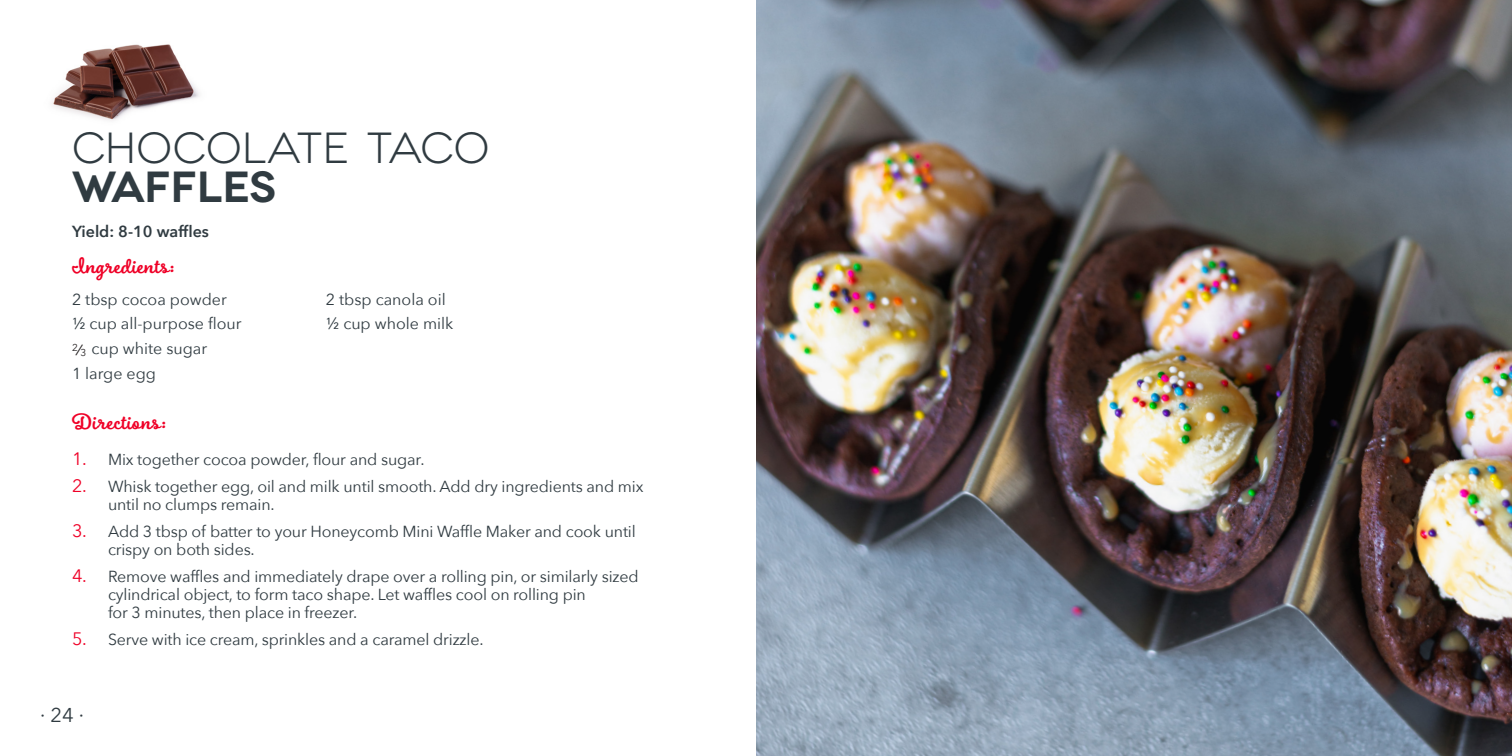
<style>
.page{position:relative;width:1512px;height:756px;background:#fff}
.page>*{position:absolute;margin:0;border:0;box-sizing:border-box;transform-origin:0 0}
.t1{font:43.6px "Novecentowide";color:#303b41}
.t2{font:600 43.6px "Novecentowide";letter-spacing:-.01em;color:#303b41}
.t3{font:700 24px "Boucherie Cursive";letter-spacing:.025em;color:#ef0027}
.t4{font:20px "Avenir Next";color:#303b41}
.Ingredients{font:16px/18px "Avenir Next";letter-spacing:-.01em;color:#303b41}
.t5{font:600 16px "Avenir Next";color:#303b41}
.t6{font:10px "Avenir Next";color:#231f20}
.s1{font-size:18px;color:#ef0027}
</style>
<div class="page">
<img style="left:52px;top:44px;width:147px;height:77px">
<img style="left:756px;top:0;width:756px;height:756px">
<p class="t1" style="left:72px;top:123px;width:419px">CHOCOLATE TACO</p>
<p class="t2" style="left:72px;top:160px;width:206px">WAFFLES</p>
<p class="t5" style="left:72px;top:218px;width:138px">Yield: 8-10 waffles</p>
<p class="t3" style="left:72px;top:250px;width:104px">Ingredients:</p>
<p class="Ingredients" style="left:72px;top:289px;width:156px">2 tbsp cocoa powder</p>
<p class="Ingredients" style="left:72px;top:314px;width:171px">½ cup all-purpose flour</p>
<p class="t6" style="left:72px;top:339px;width:7px">2</p>
<p class="t6" style="left:80px;top:344px;width:7px">3</p>
<p class="Ingredients" style="left:92px;top:339px;width:117px">cup white sugar</p>
<p class="Ingredients" style="left:72px;top:364px;width:85px">1 large egg</p>
<p class="Ingredients" style="left:326px;top:289px;width:121px">2 tbsp canola oil</p>
<p class="Ingredients" style="left:326px;top:314px;width:129px">½ cup whole milk</p>
<p class="t3" style="left:72px;top:407px;width:95px">Directions:</p>
<p class="Ingredients" style="left:72px;top:450px;width:354px"><span class="s1">1.</span> Mix together cocoa powder, flour and sugar.</p>
<p class="Ingredients" style="left:108px;top:477px;width:537px;text-indent:-36px"><span class="s1">2.</span> Whisk together egg, oil and milk until smooth. Add dry ingredients and mix until no clumps remain.</p>
<p class="Ingredients" style="left:108px;top:522px;width:529px;text-indent:-36px"><span class="s1">3.</span> Add 3 tbsp of batter to your Honeycomb Mini Waffle Maker and cook until crispy on both sides.</p>
<p class="Ingredients" style="left:108px;top:567px;width:532px;text-indent:-36px"><span class="s1">4.</span> Remove waffles and immediately drape over a rolling pin, or similarly sized cylindrical object, to form taco shape. Let waffles cool on rolling pin<br>for 3 minutes, then place in freezer.</p>
<p class="Ingredients" style="left:72px;top:630px;width:413px"><span class="s1">5.</span> Serve with ice cream, sprinkles and a caramel drizzle.</p>
<p class="t4" style="left:40px;top:698px;width:45px">∙ 24 ∙</p>
</div>
